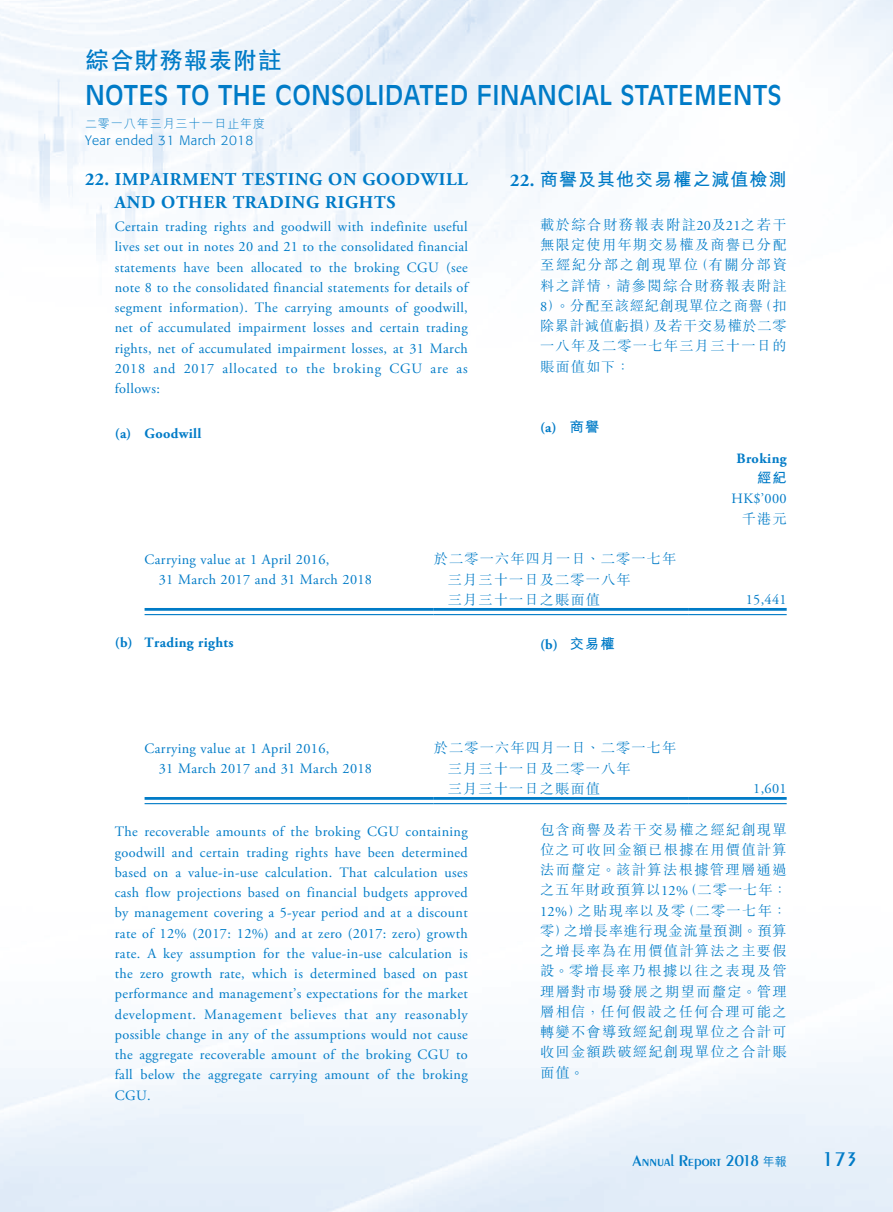
<style>
.page{position:relative;width:893px;height:1212px;background:#fff}
.page>*{position:absolute;margin:0;border:0;box-sizing:border-box;transform-origin:0 0}
.t1{font:27px "Antique Olive Std";letter-spacing:.01em;color:#007bc7;scale:.95 1}
.t2{font:700 24px "C Hei 2 HK";letter-spacing:.03em;color:#007bc7}
.t3{font:600 21px "Peignot LT Std";color:#007bc7}
.t4{font:700 18px/22.5px "Adobe Garamond Pro";letter-spacing:.035em;color:#007bc7}
.t5{font:700 18px "M Hei HK";letter-spacing:.06em;color:#007bc7}
.t6{font:600 16.5px "Peignot LT Std";color:#007bc7}
.t7{font:14.25px/20.2px "Adobe Garamond Pro";letter-spacing:.025em;color:#007bc7;text-align:justify}
.t8{font:300 14.25px/20.2px "M Sung HK";letter-spacing:.075em;color:#007bc7}
.t9{font:700 14.25px "Adobe Garamond Pro";letter-spacing:.025em;color:#007bc7}
.t10{font:700 14.25px "M Hei HK";color:#007bc7}
.t11{font:300 13.5px "Formata";letter-spacing:.03em;color:#007bc7}
.t12{font:300 12px "M Hei HK";letter-spacing:.08em;color:#007bc7}
.s1{font-family:"Adobe Garamond Pro"}
.s2{font-family:"Adobe Garamond Pro";font-weight:400}
.s3{font-family:"M Hei HK"}
.s4{font-family:"M Hei HK";font-weight:500;font-size:12px}
</style>
<div class="page">
<hr style="left:145px;top:608px;width:289px;height:3px;background:#007bc7">
<hr style="left:145px;top:614px;width:289px;height:1px;background:#007bc7">
<hr style="left:434px;top:608px;width:255px;height:3px;background:#007bc7">
<hr style="left:434px;top:614px;width:255px;height:1px;background:#007bc7">
<hr style="left:689px;top:608px;width:98px;height:3px;background:#007bc7">
<hr style="left:689px;top:614px;width:98px;height:1px;background:#007bc7">
<hr style="left:145px;top:797px;width:289px;height:3px;background:#007bc7">
<hr style="left:145px;top:803px;width:289px;height:1px;background:#007bc7">
<hr style="left:434px;top:797px;width:255px;height:3px;background:#007bc7">
<hr style="left:434px;top:803px;width:255px;height:1px;background:#007bc7">
<hr style="left:689px;top:797px;width:98px;height:3px;background:#007bc7">
<hr style="left:689px;top:803px;width:98px;height:1px;background:#007bc7">
<h2 class="t2" style="left:85px;top:43px;width:198px">綜合財務報表附註</h2>
<h1 class="t1" style="left:85px;top:79px;width:735px">NOTES TO THE CONSOLIDATED FINANCIAL STATEMENTS</h1>
<p class="t12" style="left:85px;top:115px;width:182px">二零一八年三月三十一日止年度</p>
<p class="t11" style="left:85px;top:132px;width:170px">Year ended 31 March 2018</p>
<p class="t4" style="left:115px;top:168px;width:354px;text-indent:-30px">22. IMPAIRMENT TESTING ON GOODWILL<br>AND OTHER TRADING RIGHTS</p>
<p class="t7" style="left:115px;top:217px;width:355px">Certain trading rights and goodwill with indefinite useful lives set out in notes 20 and 21 to the consolidated financial statements have been allocated to the broking CGU (see note 8 to the consolidated financial statements for details of segment information). The carrying amounts of goodwill, net of accumulated impairment losses and certain trading rights, net of accumulated impairment losses, at 31 March 2018 and 2017 allocated to the broking CGU are as follows:</p>
<p class="t9" style="left:115px;top:425px;width:88px">(a) Goodwill</p>
<p class="t5" style="left:510px;top:166px;width:278px"><span class="s1">22.</span> 商譽及其他交易權之減值檢測</p>
<p class="t8" style="left:540px;top:214px;width:248px;text-align:justify">載於綜合財務報表附註<span class="s2">20</span>及<span class="s2">21</span>之若干無限定使用年期交易權及商譽已分配至經紀分部之創現單位（有關分部資料之詳情，請參閱綜合財務報表附註<span class="s2">8</span>）。分配至該經紀創現單位之商譽（扣除累計減值虧損）及若干交易權於二零一八年及二零一七年三月三十一日的賬面值如下：</p>
<p class="t9" style="left:540px;top:419px;width:61px">(a) <span class="s3">商譽</span></p>
<p class="t9" style="left:737px;top:450px;width:52px">Broking</p>
<p class="t10" style="left:757px;top:468px;width:31px">經紀</p>
<p class="t7" style="left:732px;top:489px;width:57px">HK$’000</p>
<p class="t8" style="left:742px;top:508px;width:46px">千港元</p>
<p class="t7" style="left:159px;top:550px;width:215px;text-indent:-14px">Carrying value at 1 April 2016,<br>31 March 2017 and 31 March 2018</p>
<p class="t8" style="left:448px;top:548px;width:230px;text-indent:-14px">於二零一六年四月一日、二零一七年三月三十一日及二零一八年<br>三月三十一日之賬面值</p>
<p class="t9" style="left:115px;top:634px;width:120px">(b) Trading rights</p>
<p class="t9" style="left:540px;top:636px;width:76px">(b) <span class="s3">交易權</span></p>
<p class="t7" style="left:159px;top:739px;width:215px;text-indent:-14px">Carrying value at 1 April 2016,<br>31 March 2017 and 31 March 2018</p>
<p class="t8" style="left:448px;top:737px;width:230px;text-indent:-14px">於二零一六年四月一日、二零一七年三月三十一日及二零一八年<br>三月三十一日之賬面值</p>
<p class="t7" style="left:746px;top:590px;width:42px">15,441</p>
<p class="t7" style="left:753px;top:779px;width:35px">1,601</p>
<p class="t7" style="left:115px;top:822px;width:354px">The recoverable amounts of the broking CGU containing goodwill and certain trading rights have been determined based on a value-in-use calculation. That calculation uses cash flow projections based on financial budgets approved by management covering a 5-year period and at a discount rate of 12% (2017: 12%) and at zero (2017: zero) growth rate. A key assumption for the value-in-use calculation is the zero growth rate, which is determined based on past performance and management’s expectations for the market development. Management believes that any reasonably possible change in any of the assumptions would not cause the aggregate recoverable amount of the broking CGU to fall below the aggregate carrying amount of the broking CGU.</p>
<p class="t8" style="left:540px;top:818px;width:248px;text-align:justify">包含商譽及若干交易權之經紀創現單位之可收回金額已根據在用價值計算法而釐定。該計算法根據管理層通過之五年財政預算以<span class="s2">12%</span>（二零一七年：<span class="s2">12%</span>）之貼現率以及零（二零一七年：零）之增長率進行現金流量預測。預算之增長率為在用價值計算法之主要假設。零增長率乃根據以往之表現及管理層對市場發展之期望而釐定。管理層相信，任何假設之任何合理可能之轉變不會導致經紀創現單位之合計可收回金額跌破經紀創現單位之合計賬面值。</p>
<p class="t6" style="left:633px;top:1151px;width:156px">Annual Report 2018 <span class="s4">年報</span></p>
<h3 class="t3" style="left:822px;top:1147px;width:37px">173</h3>
</div>
